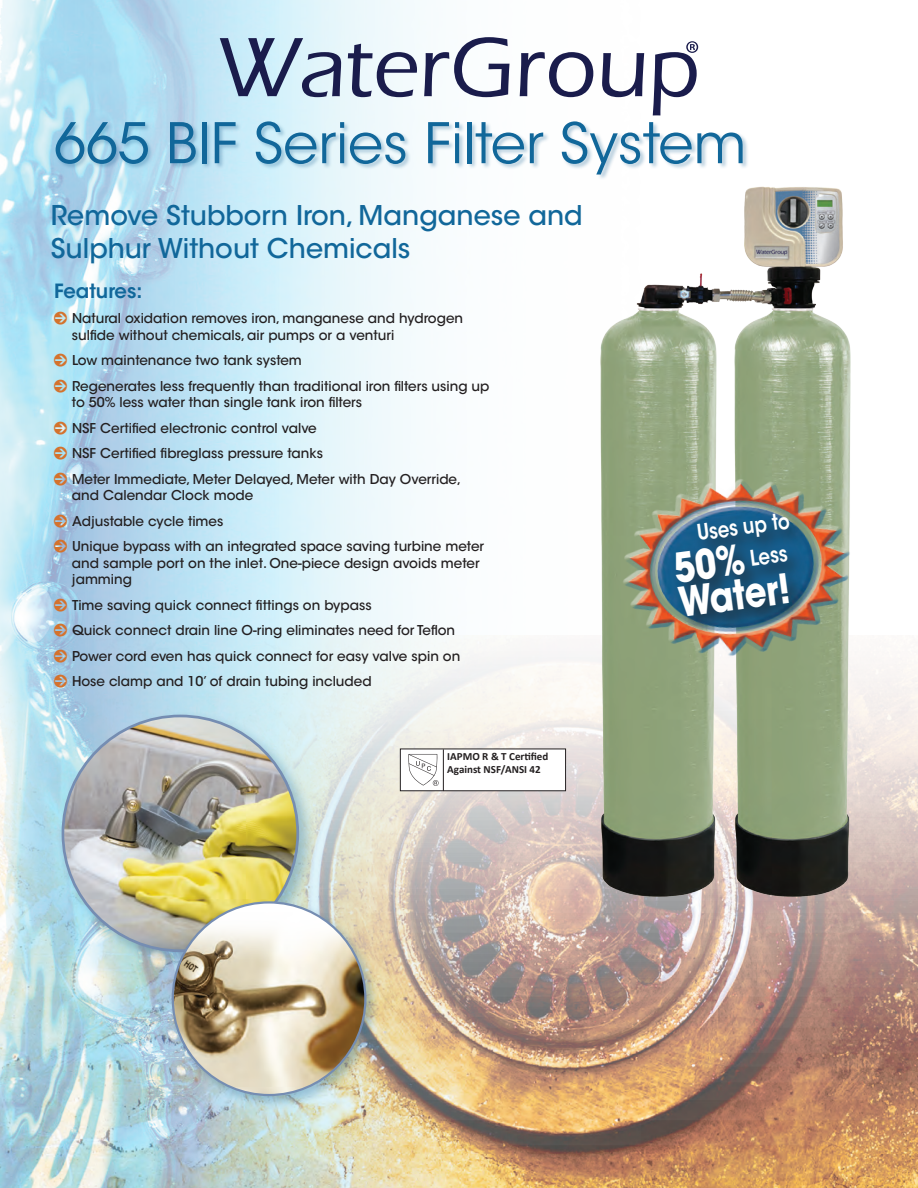
<style>
.page{position:relative;width:918px;height:1188px;background:#fff}
.page>*{position:absolute;margin:0;border:0;box-sizing:border-box;transform-origin:0 0}
.t1{font:55.5px "ITC Avant Garde Std";color:#11679a}
.t2{font:700 40.65px "ITC Avant Garde Std";color:#fff;scale:.84 1}
.t3{font:500 27px/32.4px "ITC Avant Garde Std";color:#11679a}
.t4{font:600 21.6px "ITC Avant Garde Std";color:#fff;scale:.84 1}
.t5{font:600 19.5px "ITC Avant Garde Std";color:#11679a}
.t6{font:500 13.5px/16.5px "ITC Avant Garde Std";color:#231f20}
.t7{font:700 10.95px/13.2px "Calibri";color:#231f20}
.s1{font-family:"Pointers";font-weight:400;font-size:16.5px;color:#d4722d}
</style>
<div class="page">
<img style="left:820px;top:664px;width:98px;height:524px">
<img style="left:0;top:0;width:820px;height:1188px">
<div style="left:58px;top:711px;width:259px;height:259px;background:#186192;opacity:.32"></div>
<img style="left:63px;top:716px;width:235px;height:235px;border-radius:117px">
<div style="left:169px;top:899px;width:212px;height:211px;background:#186192;opacity:.32"></div>
<img style="left:173px;top:902px;width:192px;height:193px;border-radius:96px">
<div style="left:400px;top:749px;width:166px;height:42px;background:#fff"></div>
<hr style="left:443px;top:749px;width:1px;height:42px;background:#231f20">
<svg style="left:408px;top:754px;width:31px;height:32px"></svg>
<div style="left:400px;top:749px;width:166px;height:42px;border:1px solid #231f20"></div>
<div style="left:56px;top:122px;width:693px;height:59px;background:#186192;opacity:.31"></div>
<img style="left:588px;top:167px;width:275px;height:738px">
<img style="left:618px;top:477px;width:241px;height:187px">
<div style="left:672px;top:510px;width:137px;height:126px;background:#231f20;opacity:.75"></div>
<svg style="left:220px;top:38px;width:121px;height:59px;background:#96a9c0"></svg>
<svg style="left:348px;top:44px;width:69px;height:53px"></svg>
<svg style="left:424px;top:37px;width:86px;height:60px"></svg>
<svg style="left:520px;top:52px;width:73px;height:45px"></svg>
<svg style="left:602px;top:53px;width:42px;height:44px"></svg>
<svg style="left:653px;top:41px;width:45px;height:74px"></svg>
<svg style="left:673px;top:543px;width:73px;height:40px;background:#184e72"></svg>
<p class="t1" style="left:54px;top:109px;width:694px">665 BIF Series Filter System</p>
<p class="t3" style="left:51px;top:200px;width:534px">Remove Stubborn Iron, Manganese and<br>Sulphur Without Chemicals</p>
<p class="t5" style="left:54px;top:278px;width:90px">Features:</p>
<p class="t6" style="left:72px;top:310px;width:393px;text-indent:-18px"><span class="s1">0</span> Natural oxidation removes iron, manganese and hydrogen sulfide without chemicals, air pumps or a venturi</p>
<p class="t6" style="left:54px;top:352px;width:249px"><span class="s1">0</span> Low maintenance two tank system</p>
<p class="t6" style="left:72px;top:378px;width:419px;text-indent:-18px"><span class="s1">0</span> Regenerates less frequently than traditional iron filters using up to 50% less water than single tank iron filters</p>
<p class="t6" style="left:54px;top:420px;width:264px"><span class="s1">0</span> NSF Certified electronic control valve</p>
<p class="t6" style="left:54px;top:445px;width:270px"><span class="s1">0</span> NSF Certified fibreglass pressure tanks</p>
<p class="t6" style="left:72px;top:471px;width:391px;text-indent:-18px"><span class="s1">0</span> Meter Immediate, Meter Delayed, Meter with Day Override, and Calendar Clock mode</p>
<p class="t6" style="left:54px;top:513px;width:171px"><span class="s1">0</span> Adjustable cycle times</p>
<p class="t6" style="left:72px;top:538px;width:414px;text-indent:-18px"><span class="s1">0</span> Unique bypass with an integrated space saving turbine meter and sample port on the inlet. One-piece design avoids meter jamming</p>
<p class="t6" style="left:54px;top:597px;width:319px"><span class="s1">0</span> Time saving quick connect fittings on bypass</p>
<p class="t6" style="left:54px;top:622px;width:403px"><span class="s1">0</span> Quick connect drain line O-ring eliminates need for Teflon</p>
<p class="t6" style="left:54px;top:648px;width:408px"><span class="s1">0</span> Power cord even has quick connect for easy valve spin on</p>
<p class="t6" style="left:54px;top:673px;width:319px"><span class="s1">0</span> Hose clamp and 10’ of drain tubing included</p>
<p class="t7" style="left:447px;top:750px;width:103px">IAPMO R &amp; T Certified<br>Against NSF/ANSI 42</p>
<p class="t4" style="left:695px;top:519px;width:113px;rotate:-8deg">Uses up to</p>
<p class="t4" style="left:748px;top:545px;width:46px;rotate:-8deg">Less</p>
<p class="t2" style="left:676px;top:575px;width:135px;rotate:-7deg">Water!</p>
</div>
